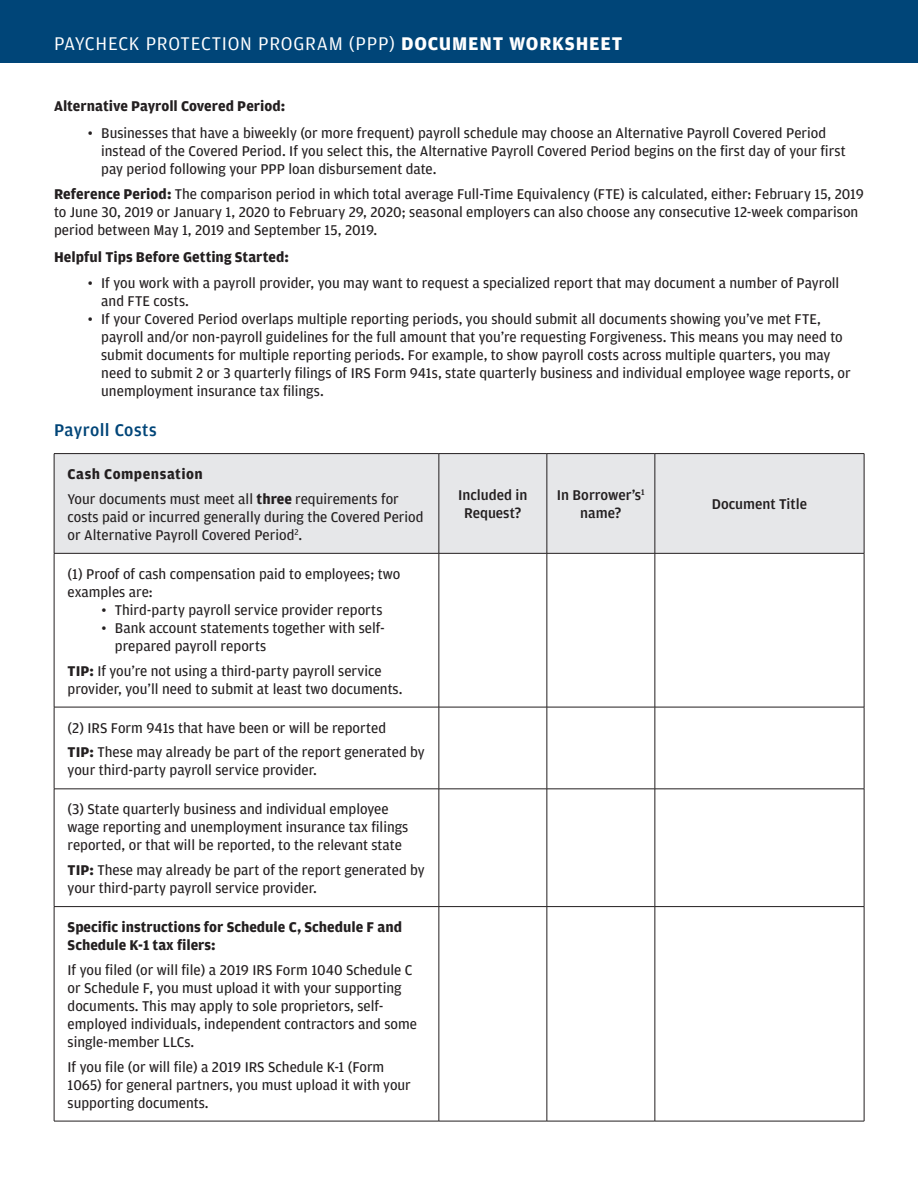
<style>
.page{position:relative;width:918px;height:1188px;background:#fff}
.page>*{position:absolute;margin:0;border:0;box-sizing:border-box;transform-origin:0 0}
.t1{font:19.5px "Amplitude";letter-spacing:.04em;color:#fff}
.t2{font:500 18px "Amplitude";letter-spacing:.02em;color:#004578}
.H2_eyebrow{font:15px/18px "Amplitude";color:#231f20}
.H2_eyebrow-2{font:700 15px/18px "Amplitude";color:#231f20}
.t3{font:500 15px/18px "Amplitude";color:#231f20;text-align:center}
.H2_eyebrow-3{font:700 15px "Amplitude";letter-spacing:.035em;color:#231f20}
.s1{font-weight:700}
</style>
<div class="page">
<div style="left:0;top:0;width:918px;height:62px;background:#004578"></div>
<div style="left:55px;top:454px;width:809px;height:99px;background:#e6e7e9"></div>
<hr style="left:54px;top:553px;width:1px;height:154px;background:#231f20">
<hr style="left:439px;top:553px;width:1px;height:154px;background:#231f20">
<hr style="left:547px;top:553px;width:1px;height:154px;background:#231f20">
<hr style="left:655px;top:553px;width:1px;height:154px;background:#231f20">
<hr style="left:864px;top:553px;width:1px;height:154px;background:#231f20">
<hr style="left:54px;top:707px;width:385px;height:1px;background:#231f20">
<hr style="left:54px;top:707px;width:1px;height:82px;background:#231f20">
<hr style="left:439px;top:707px;width:108px;height:1px;background:#231f20">
<hr style="left:439px;top:707px;width:1px;height:82px;background:#231f20">
<hr style="left:547px;top:707px;width:108px;height:1px;background:#231f20">
<hr style="left:547px;top:707px;width:1px;height:82px;background:#231f20">
<hr style="left:655px;top:707px;width:209px;height:1px;background:#231f20">
<hr style="left:655px;top:707px;width:1px;height:82px;background:#231f20">
<hr style="left:864px;top:707px;width:1px;height:82px;background:#231f20">
<hr style="left:54px;top:789px;width:385px;height:1px;background:#231f20">
<hr style="left:54px;top:789px;width:1px;height:117px;background:#231f20">
<hr style="left:439px;top:789px;width:108px;height:1px;background:#231f20">
<hr style="left:439px;top:789px;width:1px;height:117px;background:#231f20">
<hr style="left:547px;top:789px;width:108px;height:1px;background:#231f20">
<hr style="left:547px;top:789px;width:1px;height:117px;background:#231f20">
<hr style="left:655px;top:789px;width:209px;height:1px;background:#231f20">
<hr style="left:655px;top:789px;width:1px;height:117px;background:#231f20">
<hr style="left:864px;top:789px;width:1px;height:117px;background:#231f20">
<hr style="left:54px;top:906px;width:385px;height:1px;background:#231f20">
<hr style="left:54px;top:907px;width:1px;height:214px;background:#231f20">
<hr style="left:439px;top:906px;width:108px;height:1px;background:#231f20">
<hr style="left:439px;top:907px;width:1px;height:214px;background:#231f20">
<hr style="left:547px;top:906px;width:108px;height:1px;background:#231f20">
<hr style="left:547px;top:907px;width:1px;height:214px;background:#231f20">
<hr style="left:655px;top:906px;width:209px;height:1px;background:#231f20">
<hr style="left:655px;top:907px;width:1px;height:214px;background:#231f20">
<hr style="left:864px;top:907px;width:1px;height:214px;background:#231f20">
<hr style="left:54px;top:1121px;width:385px;height:1px;background:#231f20">
<hr style="left:439px;top:1121px;width:108px;height:1px;background:#231f20">
<hr style="left:547px;top:1121px;width:108px;height:1px;background:#231f20">
<hr style="left:655px;top:1121px;width:209px;height:1px;background:#231f20">
<hr style="left:54px;top:453px;width:385px;height:1px;background:#231f20">
<hr style="left:54px;top:454px;width:1px;height:99px;background:#231f20">
<hr style="left:439px;top:453px;width:108px;height:1px;background:#231f20">
<hr style="left:439px;top:454px;width:1px;height:99px;background:#231f20">
<hr style="left:547px;top:453px;width:108px;height:1px;background:#231f20">
<hr style="left:547px;top:454px;width:1px;height:99px;background:#231f20">
<hr style="left:655px;top:453px;width:209px;height:1px;background:#231f20">
<hr style="left:655px;top:454px;width:1px;height:99px;background:#231f20">
<hr style="left:864px;top:454px;width:1px;height:99px;background:#231f20">
<hr style="left:54px;top:553px;width:385px;height:1px;background:#231f20">
<hr style="left:439px;top:553px;width:108px;height:1px;background:#231f20">
<hr style="left:547px;top:553px;width:108px;height:1px;background:#231f20">
<hr style="left:655px;top:553px;width:209px;height:1px;background:#231f20">
<p class="t1" style="left:54px;top:31px;width:570px">PAYCHECK PROTECTION PROGRAM (PPP) <span class="s1">DOCUMENT WORKSHEET</span></p>
<h2 class="H2_eyebrow-2" style="left:54px;top:97px;width:233px">Alternative Payroll Covered Period:</h2>
<p class="H2_eyebrow" style="left:101px;top:124px;width:746px;text-indent:-14px">• Businesses that have a biweekly (or more frequent) payroll schedule may choose an Alternative Payroll Covered Period instead of the Covered Period. If you select this, the Alternative Payroll Covered Period begins on the first day of your first pay period following your PPP loan disbursement date.</p>
<h2 class="H2_eyebrow" style="left:54px;top:184px;width:811px"><span class="s1">Reference Period:</span> The comparison period in which total average Full-Time Equivalency (FTE) is calculated, either: February 15, 2019 to June 30, 2019 or January 1, 2020 to February 29, 2020; seasonal employers can also choose any consecutive 12-week comparison period between May 1, 2019 and September 15, 2019.</h2>
<h2 class="H2_eyebrow-2" style="left:54px;top:247px;width:236px">Helpful Tips Before Getting Started:</h2>
<p class="H2_eyebrow" style="left:101px;top:274px;width:740px;text-indent:-14px">• If you work with a payroll provider, you may want to request a specialized report that may document a number of Payroll and FTE costs.</p>
<p class="H2_eyebrow" style="left:101px;top:310px;width:751px;text-indent:-14px">• If your Covered Period overlaps multiple reporting periods, you should submit all documents showing you’ve met FTE, payroll and/or non-payroll guidelines for the full amount that you’re requesting Forgiveness. This means you may need to submit documents for multiple reporting periods. For example, to show payroll costs across multiple quarters, you may need to submit 2 or 3 quarterly filings of IRS Form 941s, state quarterly business and individual employee wage reports, or unemployment insurance tax filings.</p>
<h1 class="t2" style="left:54px;top:418px;width:104px">Payroll Costs</h1>
<h1 class="H2_eyebrow-3" style="left:68px;top:465px;width:137px">Cash Compensation</h1>
<p class="H2_eyebrow" style="left:68px;top:489px;width:357px">Your documents must meet all <span class="s1">three</span> requirements for costs paid or incurred generally during the Covered Period or Alternative Payroll Covered Period<sup>2</sup>.</p>
<p class="t3" style="left:458px;top:486px;width:71px">Included in</p>
<p class="t3" style="left:464px;top:504px;width:59px">Request?</p>
<p class="H2_eyebrow" style="left:68px;top:564px;width:334px">(1) Proof of cash compensation paid to employees; two examples are:</p>
<p class="H2_eyebrow" style="left:101px;top:600px;width:283px">• Third-party payroll service provider reports</p>
<p class="H2_eyebrow" style="left:115px;top:618px;width:271px;text-indent:-14px">• Bank account statements together with self&shy;prepared payroll reports</p>
<p class="H2_eyebrow" style="left:68px;top:661px;width:336px"><span class="s1">TIP:</span> If you’re not using a third-party payroll service provider, you’ll need to submit at least two documents.</p>
<p class="H2_eyebrow" style="left:68px;top:718px;width:320px">(2) IRS Form 941s that have been or will be reported</p>
<p class="H2_eyebrow" style="left:68px;top:743px;width:359px"><span class="s1">TIP:</span> These may already be part of the report generated by your third-party payroll service provider.</p>
<p class="H2_eyebrow" style="left:68px;top:800px;width:342px">(3) State quarterly business and individual employee wage reporting and unemployment insurance tax filings reported, or that will be reported, to the relevant state</p>
<p class="H2_eyebrow" style="left:68px;top:861px;width:359px"><span class="s1">TIP:</span> These may already be part of the report generated by your third-party payroll service provider.</p>
<p class="H2_eyebrow-2" style="left:68px;top:918px;width:336px">Specific instructions for Schedule C, Schedule F and<br>Schedule K-1 tax filers:</p>
<p class="H2_eyebrow" style="left:68px;top:960px;width:351px">If you filed (or will file) a 2019 IRS Form 1040 Schedule C or Schedule F, you must upload it with your supporting documents. This may apply to sole proprietors, self&shy;employed individuals, independent contractors and some single-member LLCs.</p>
<p class="H2_eyebrow" style="left:68px;top:1057px;width:345px">If you file (or will file) a 2019 IRS Schedule K-1 (Form<br>1065) for general partners, you must upload it with your supporting documents.</p>
<p class="t3" style="left:557px;top:486px;width:89px">In Borrower’s<sup>1 </sup>name?</p>
<p class="t3" style="left:712px;top:495px;width:97px">Document Title</p>
</div>
